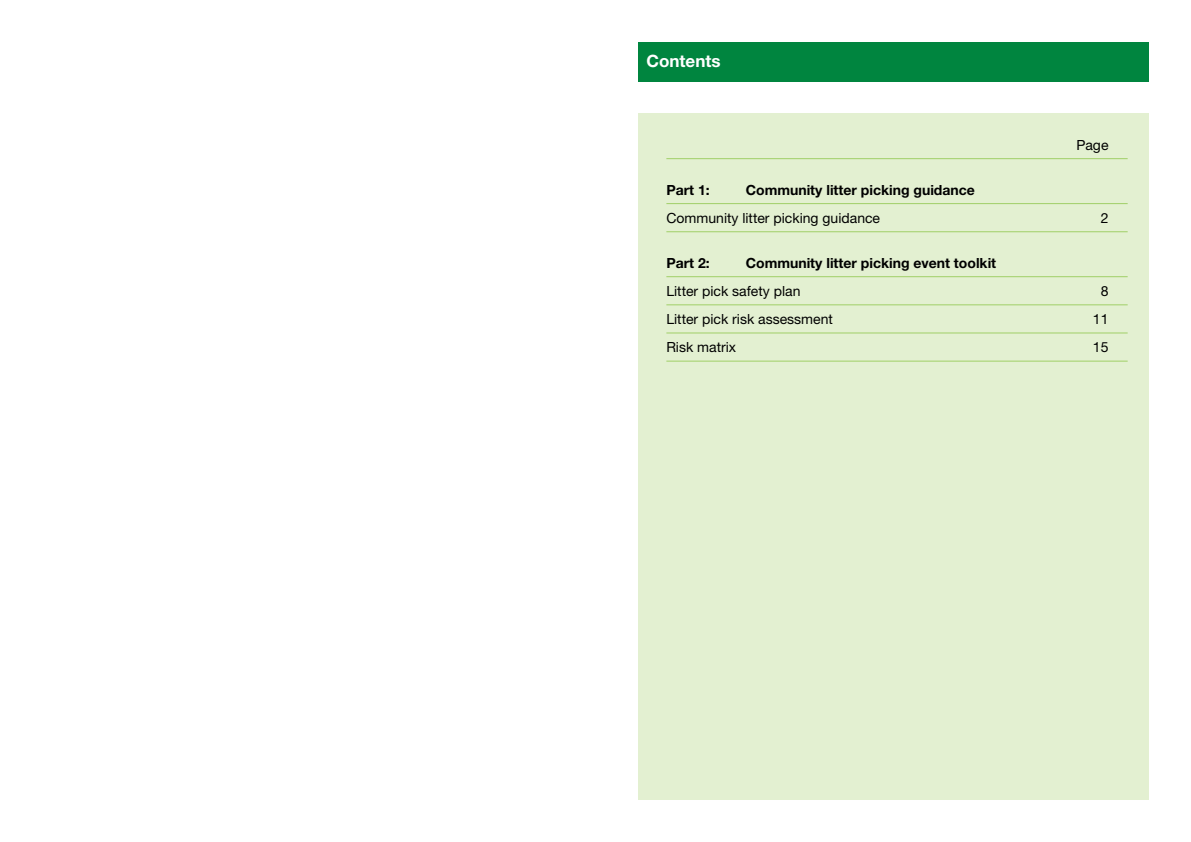
<style>
.page{position:relative;width:1191px;height:842px;background:#fff}
.page>*{position:absolute;margin:0;border:0;box-sizing:border-box;transform-origin:0 0}
.t1{font:700 17px "Helvetica Neue LT";color:#fff}
.t2{font:14px "Helvetica Neue LT";color:#000}
.t3{font:700 14px "Helvetica Neue LT";color:#000}
</style>
<div class="page">
<div style="left:638px;top:113px;width:510px;height:686px;background:#e3f0d1"></div>
<hr style="left:666px;top:158px;width:461px;height:1px;background:#a0cf67">
<hr style="left:666px;top:203px;width:461px;height:1px;background:#a0cf67">
<hr style="left:666px;top:231px;width:461px;height:1px;background:#a0cf67">
<hr style="left:666px;top:276px;width:461px;height:1px;background:#a0cf67">
<hr style="left:666px;top:305px;width:461px;height:1px;background:#a0cf67">
<hr style="left:666px;top:333px;width:461px;height:1px;background:#a0cf67">
<hr style="left:666px;top:361px;width:461px;height:1px;background:#a0cf67">
<div style="left:638px;top:43px;width:510px;height:39px;background:#00853f"></div>
<p class="t1" style="left:646px;top:51px;width:76px">Contents</p>
<p class="t2" style="left:1076px;top:137px;width:34px">Page</p>
<p class="t3" style="left:666px;top:181px;width:45px">Part 1:</p>
<p class="t3" style="left:746px;top:181px;width:231px">Community litter picking guidance</p>
<p class="t2" style="left:666px;top:210px;width:215px">Community litter picking guidance</p>
<p class="t2" style="left:1100px;top:210px;width:9px">2</p>
<p class="t3" style="left:666px;top:254px;width:45px">Part 2:</p>
<p class="t3" style="left:746px;top:254px;width:252px">Community litter picking event toolkit</p>
<p class="t2" style="left:666px;top:283px;width:136px">Litter pick safety plan</p>
<p class="t2" style="left:1100px;top:283px;width:9px">8</p>
<p class="t2" style="left:666px;top:311px;width:168px">Litter pick risk assessment</p>
<p class="t2" style="left:1093px;top:311px;width:17px">11</p>
<p class="t2" style="left:666px;top:339px;width:71px">Risk matrix</p>
<p class="t2" style="left:1093px;top:339px;width:17px">15</p>
</div>
